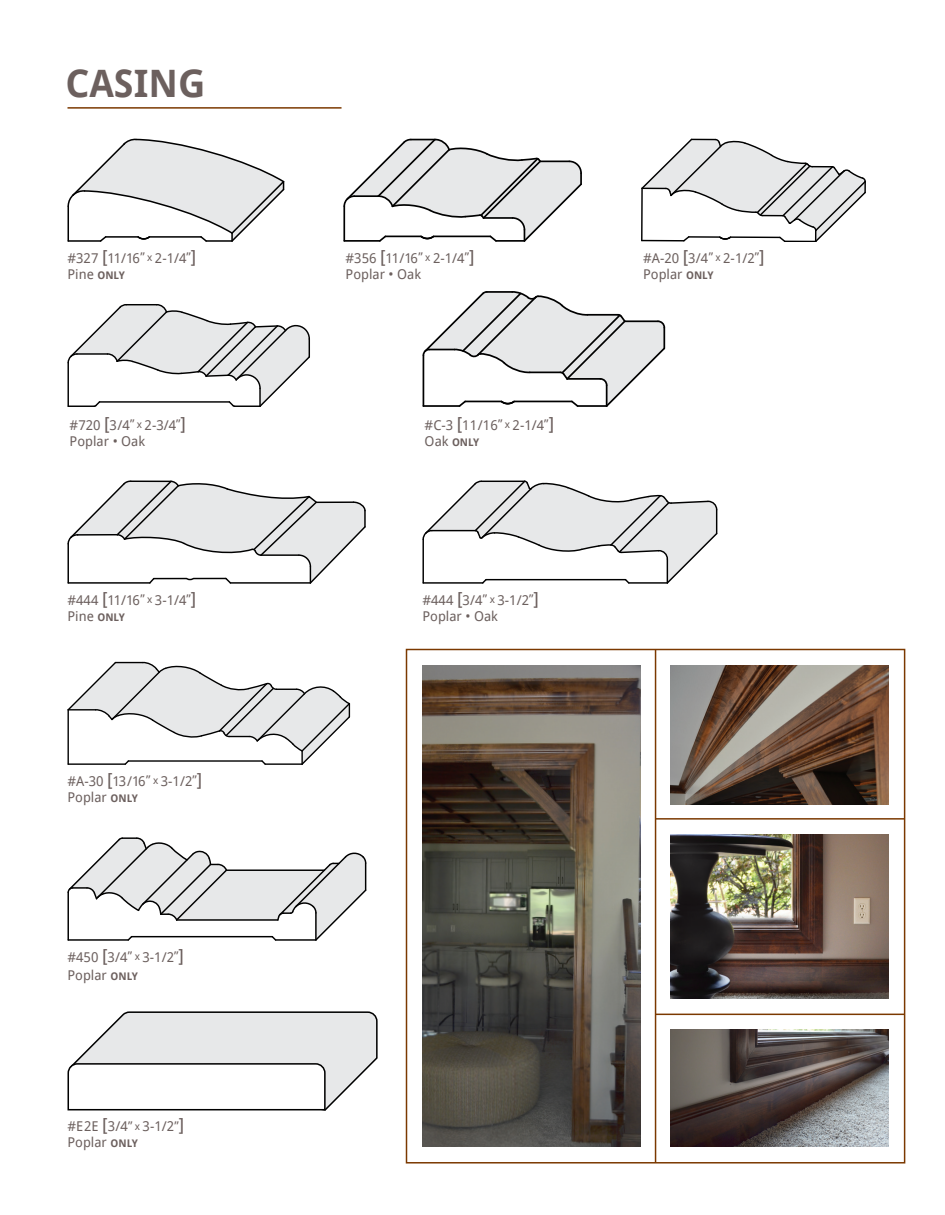
<style>
.page{position:relative;width:945px;height:1215px;background:#fff}
.page>*{position:absolute;margin:0;border:0;box-sizing:border-box;transform-origin:0 0}
.t1{font:700 37.8px "Droid Sans";color:#6c605e}
.t2{font:13.5px "Droid Sans";color:#6c605e}
.t3{font:700 10.5px "Droid Sans";color:#6c605e}
.s1{font-size:18px}
.s2{font-size:12px}
.s3{font-size:10.5px}
.s4{font-weight:700;font-size:10.5px}
.s5{font-weight:400;font-size:13.5px}
</style>
<div class="page">
<svg style="left:68px;top:139px;width:216px;height:103px"></svg>
<svg style="left:343px;top:139px;width:239px;height:103px"></svg>
<svg style="left:641px;top:139px;width:225px;height:103px"></svg>
<svg style="left:68px;top:304px;width:242px;height:103px"></svg>
<svg style="left:68px;top:837px;width:298px;height:104px"></svg>
<svg style="left:68px;top:662px;width:282px;height:103px"></svg>
<svg style="left:422px;top:291px;width:243px;height:116px"></svg>
<svg style="left:68px;top:480px;width:298px;height:104px"></svg>
<svg style="left:422px;top:481px;width:295px;height:103px"></svg>
<svg style="left:68px;top:1011px;width:310px;height:100px"></svg>
<div style="left:406px;top:649px;width:499px;height:515px;border:2px solid #7b3900"></div>
<hr style="left:655px;top:650px;width:1px;height:513px;background:#7b3900">
<hr style="left:655px;top:818px;width:249px;height:2px;background:#7b3900">
<hr style="left:655px;top:1014px;width:249px;height:1px;background:#7b3900">
<img style="left:422px;top:665px;width:218px;height:482px">
<img style="left:671px;top:665px;width:218px;height:139px">
<img style="left:671px;top:834px;width:218px;height:165px">
<img style="left:671px;top:1029px;width:218px;height:118px">
<hr style="left:68px;top:107px;width:274px;height:2px;background:#7b3900">
<p class="t1" style="left:65px;top:57px;width:142px">CASING</p>
<p class="t2" style="left:68px;top:249px;width:130px">#327 <span class="s1">[</span>11/16<span class="s2">”</span> <span class="s3">x</span> 2-1/4<span class="s2">”</span><span class="s1">]</span></p>
<p class="t2" style="left:68px;top:265px;width:59px">Pine <span class="s4">ONLY</span></p>
<p class="t2" style="left:70px;top:415px;width:118px">#720 <span class="s1">[</span>3/4<span class="s2">”</span> <span class="s3">x</span> 2-3/4<span class="s2">”</span><span class="s1">]</span></p>
<p class="t2" style="left:70px;top:432px;width:77px">Poplar • Oak</p>
<p class="t2" style="left:68px;top:590px;width:130px">#444 <span class="s1">[</span>11/16<span class="s2">”</span> <span class="s3">x</span> 3-1/4<span class="s2">”</span><span class="s1">]</span></p>
<p class="t2" style="left:68px;top:607px;width:59px">Pine <span class="s4">ONLY</span></p>
<p class="t2" style="left:68px;top:772px;width:136px">#A-30 <span class="s1">[</span>13/16<span class="s2">”</span> <span class="s3">x</span> 3-1/2<span class="s2">”</span><span class="s1">]</span></p>
<p class="t2" style="left:68px;top:788px;width:72px">Poplar <span class="s4">ONLY</span></p>
<p class="t2" style="left:68px;top:948px;width:118px">#450 <span class="s1">[</span>3/4<span class="s2">”</span> <span class="s3">x</span> 3-1/2<span class="s2">”</span><span class="s1">]</span></p>
<p class="t2" style="left:68px;top:966px;width:72px">Poplar <span class="s4">ONLY</span></p>
<p class="t2" style="left:68px;top:1117px;width:118px">#E2E <span class="s1">[</span>3/4<span class="s2">”</span> <span class="s3">x</span> 3-1/2<span class="s2">”</span><span class="s1">]</span></p>
<p class="t2" style="left:68px;top:1133px;width:72px">Poplar <span class="s4">ONLY</span></p>
<p class="t2" style="left:346px;top:248px;width:130px">#356 <span class="s1">[</span>11/16<span class="s2">”</span> <span class="s3">x</span> 2-1/4<span class="s2">”</span><span class="s1">]</span></p>
<p class="t2" style="left:346px;top:265px;width:77px">Poplar • Oak</p>
<p class="t2" style="left:425px;top:415px;width:131px">#C-3 <span class="s1">[</span>11/16<span class="s2">”</span> <span class="s3">x</span> 2-1/4<span class="s2">”</span><span class="s1">]</span></p>
<p class="t3" style="left:425px;top:435px;width:56px"><span class="s5">Oak</span> ONLY</p>
<p class="t2" style="left:422px;top:590px;width:118px">#444 <span class="s1">[</span>3/4<span class="s2">”</span> <span class="s3">x</span> 3-1/2<span class="s2">”</span><span class="s1">]</span></p>
<p class="t2" style="left:422px;top:607px;width:77px">Poplar • Oak</p>
<p class="t2" style="left:643px;top:249px;width:123px">#A-20 <span class="s1">[</span>3/4<span class="s2">”</span> <span class="s3">x</span> 2-1/2<span class="s2">”</span><span class="s1">]</span></p>
<p class="t2" style="left:643px;top:265px;width:72px">Poplar <span class="s4">ONLY</span></p>
</div>
